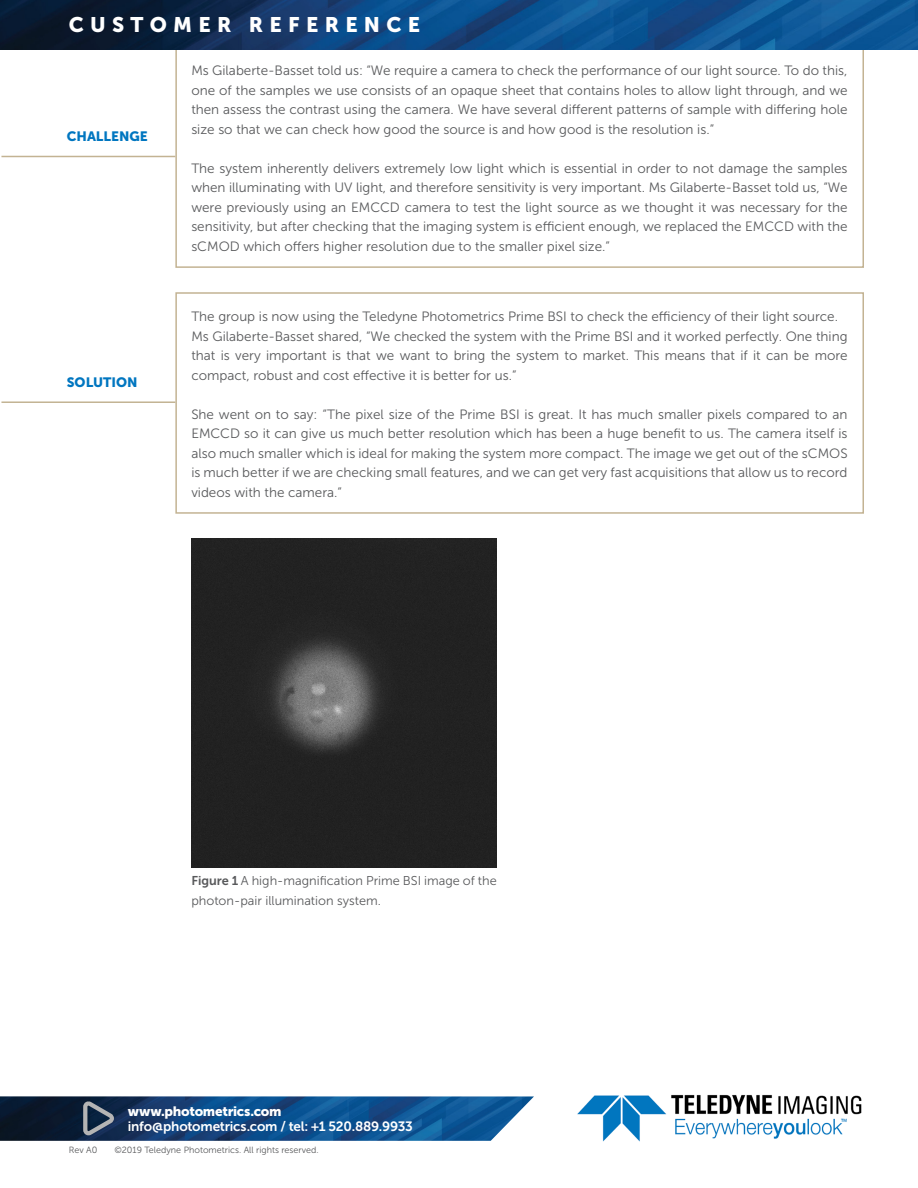
<style>
.page{position:relative;width:918px;height:1188px;background:#fff}
.page>*{position:absolute;margin:0;border:0;box-sizing:border-box;transform-origin:0 0}
.t1{font:21px "Museo Sans 900";letter-spacing:.3em;color:#fff}
.t2{font:13.5px/19.5px "Museo Sans 300";color:#58595b;text-align:justify}
.t3{font:13.5px "Museo Sans 700";letter-spacing:-.015em;color:#fff}
.t4{font:13.5px "Museo Sans 900";letter-spacing:-.02em;color:#fff}
.t5{font:13.5px "Museo Sans 900";color:#0076c0}
.t6{font:12.75px/19.5px "Museo Sans 300";color:#58595b}
.t7{font:9px "Museo Sans 300";color:#58595b}
.s1{font-family:"Museo Sans 700"}
</style>
<div class="page">
<hr style="left:1px;top:156px;width:174px;height:1px;background:#c3b393">
<div style="left:175px;top:47px;width:689px;height:221px;border:2px solid #c3b393"></div>
<hr style="left:1px;top:401px;width:174px;height:2px;background:#c3b393">
<div style="left:175px;top:292px;width:689px;height:222px;border:2px solid #c3b393"></div>
<img style="left:0;top:0;width:918px;height:49px">
<img style="left:577px;top:1094px;width:285px;height:48px">
<img style="left:0;top:1096px;width:534px;height:45px">
<svg style="left:83px;top:1101px;width:31px;height:34px"></svg>
<img style="left:191px;top:539px;width:306px;height:328px">
<p class="t1" style="left:69px;top:13px;width:353px">CUSTOMER REFERENCE</p>
<p class="t5" style="left:67px;top:129px;width:83px">CHALLENGE</p>
<p class="t5" style="left:67px;top:375px;width:72px">SOLUTION</p>
<p class="t2" style="left:191px;top:61px;width:658px">Ms Gilaberte-Basset told us: “We require a camera to check the performance of our light source. To do this, one of the samples we use consists of an opaque sheet that contains holes to allow light through, and we then assess the contrast using the camera. We have several different patterns of sample with differing hole size so that we can check how good the source is and how good is the resolution is.”</p>
<p class="t2" style="left:191px;top:159px;width:658px">The system inherently delivers extremely low light which is essential in order to not damage the samples when illuminating with UV light, and therefore sensitivity is very important. Ms Gilaberte-Basset told us, “We were previously using an EMCCD camera to test the light source as we thought it was necessary for the sensitivity, but after checking that the imaging system is efficient enough, we replaced the EMCCD with the sCMOD which offers higher resolution due to the smaller pixel size.”</p>
<p class="t2" style="left:191px;top:307px;width:648px">The group is now using the Teledyne Photometrics Prime BSI to check the efficiency of their light source.</p>
<p class="t2" style="left:191px;top:326px;width:658px">Ms Gilaberte-Basset shared, “We checked the system with the Prime BSI and it worked perfectly. One thing that is very important is that we want to bring the system to market. This means that if it can be more compact, robust and cost effective it is better for us.”</p>
<p class="t2" style="left:191px;top:404px;width:658px">She went on to say: “The pixel size of the Prime BSI is great. It has much smaller pixels compared to an EMCCD so it can give us much better resolution which has been a huge benefit to us. The camera itself is also much smaller which is ideal for making the system more compact. The image we get out of the sCMOS is much better if we are checking small features, and we can get very fast acquisitions that allow us to record videos with the camera.”</p>
<p class="t6" style="left:191px;top:871px;width:307px"><span class="s1">Figure 1</span> A high-magnification Prime BSI image of the photon-pair illumination system.</p>
<p class="t4" style="left:128px;top:1104px;width:155px">www.photometrics.com</p>
<p class="t3" style="left:128px;top:1119px;width:287px">info@photometrics.com / tel: +1 520.889.9933</p>
<p class="t7" style="left:69px;top:1145px;width:30px">Rev A0</p>
<p class="t7" style="left:114px;top:1145px;width:206px">©2019 Teledyne Photometrics. All rights reserved.</p>
</div>
